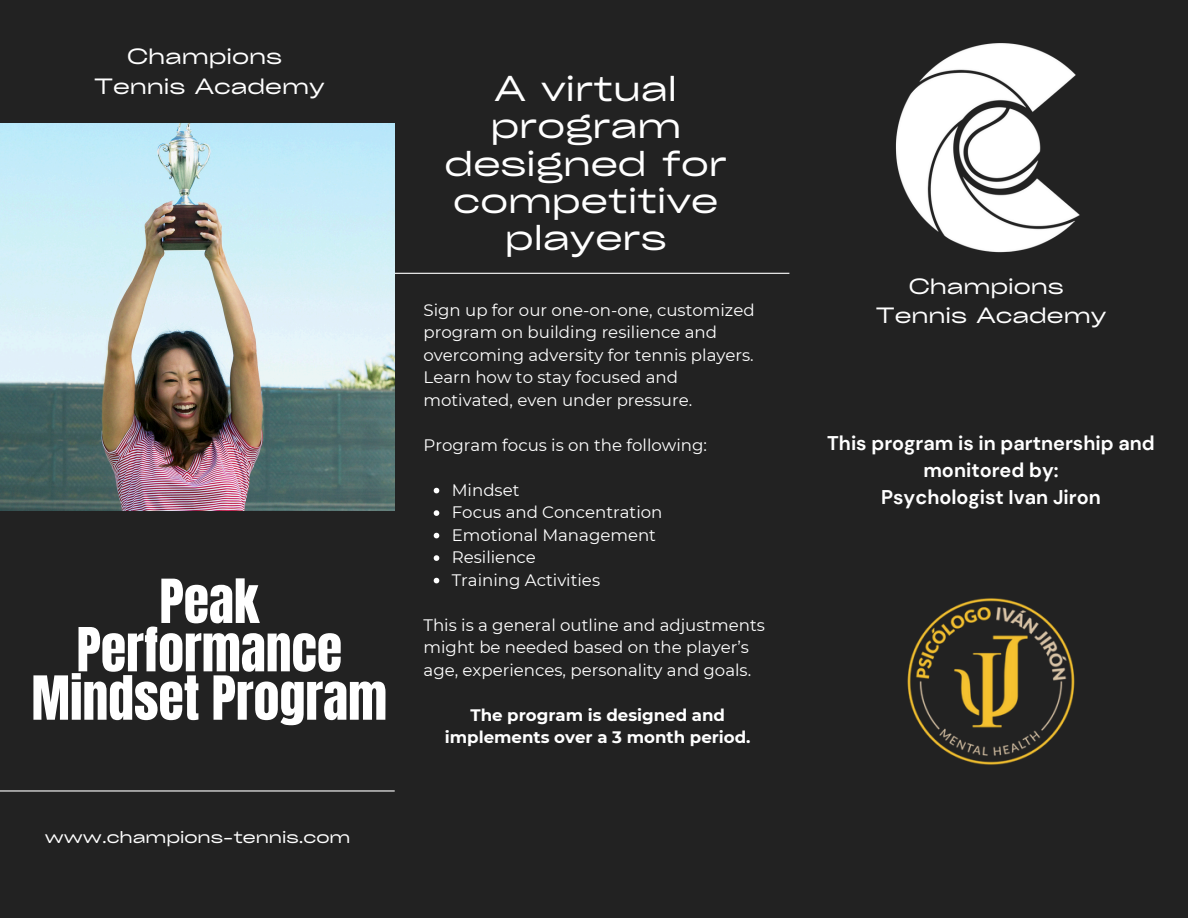
<style>
.page{position:relative;width:1188px;height:918px;background:#222}
.page>*{position:absolute;margin:0;border:0;box-sizing:border-box;transform-origin:0 0}
.t1{font:51.6px/48.3px "Anton";color:#fff;text-align:center}
.t2{font:34.5px/37.2px "Cy Grotesk Grand";color:#fff;text-align:center}
.t3{font:21.15px/29.2px "Cy Grotesk Grand";color:#fff;text-align:center}
.t4{font:700 19.8px/27px "DM Sans";color:#fff;text-align:center}
.t5{font:16.65px/22.5px "Montserrat";color:#fff}
.t6{font:700 16.65px/22.5px "Montserrat";color:#fff;text-align:center}
.t7{font:16.35px "Cy Grotesk Grand";color:#fff}
</style>
<div class="page">
<hr style="left:395px;top:273px;width:394px;height:1px;background:#fff">
<hr style="left:0;top:790px;width:395px;height:2px;background:#fff">
<img style="left:0;top:123px;width:395px;height:387px">
<img style="left:907px;top:598px;width:168px;height:167px">
<img style="left:895px;top:44px;width:185px;height:208px">
<svg style="left:434px;top:488px;width:5px;height:5px"></svg>
<svg style="left:434px;top:510px;width:5px;height:6px"></svg>
<svg style="left:434px;top:533px;width:5px;height:5px"></svg>
<svg style="left:434px;top:555px;width:5px;height:6px"></svg>
<svg style="left:434px;top:578px;width:5px;height:5px"></svg>
<p class="t3" style="left:94px;top:41px;width:232px">Champions<br>Tennis Academy</p>
<h3 class="t1" style="left:31px;top:578px;width:357px">Peak<br>Performance<br>Mindset Program</h3>
<h2 class="t7" style="left:45px;top:827px;width:307px">www.champions-tennis.com</h2>
<p class="t2" style="left:445px;top:69px;width:284px">A virtual program designed for competitive players</p>
<p class="t5" style="left:424px;top:298px;width:333px">Sign up for our one-on-one, customized program on building resilience and overcoming adversity for tennis players.<br>Learn how to stay focused and motivated, even under pressure.</p>
<p class="t5" style="left:424px;top:433px;width:285px">Program focus is on the following:</p>
<p class="t5" style="left:452px;top:478px;width:69px">Mindset</p>
<p class="t5" style="left:452px;top:501px;width:212px">Focus and Concentration</p>
<p class="t5" style="left:452px;top:523px;width:206px">Emotional Management</p>
<p class="t5" style="left:452px;top:546px;width:86px">Resilience</p>
<h5 class="t5" style="left:452px;top:568px;width:150px">Training Activities</h5>
<p class="t5" style="left:424px;top:613px;width:343px">This is a general outline and adjustments might be needed based on the player’s age, experiences, personality and goals.</p>
<h4 class="t6" style="left:445px;top:703px;width:307px">The program is designed and implements over a 3 month period.</h4>
<p class="t3" style="left:876px;top:271px;width:232px">Champions<br>Tennis Academy</p>
<p class="t4" style="left:827px;top:430px;width:329px">This program is in partnership and monitored by:<br>Psychologist Ivan Jiron</p>
</div>
